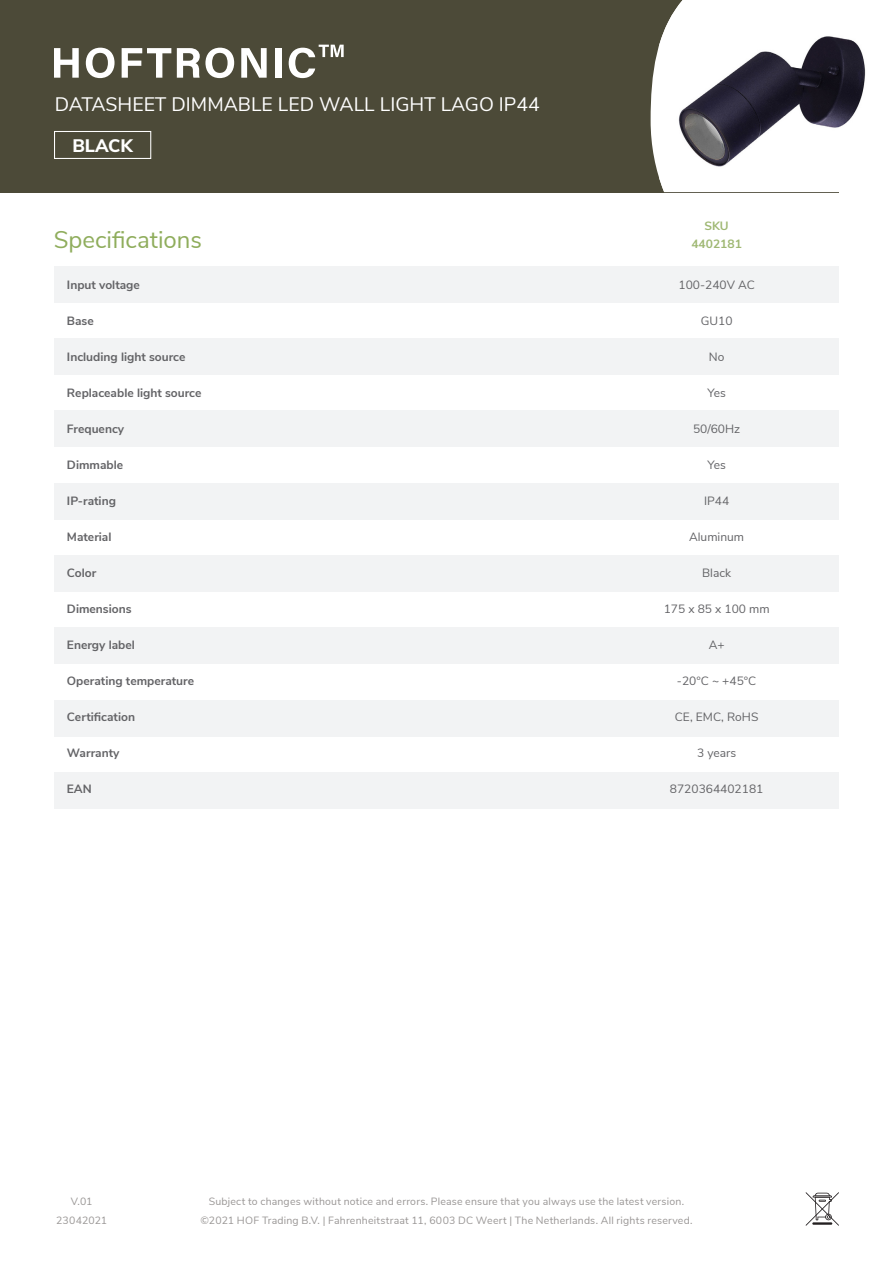
<style>
.page{position:relative;width:893px;height:1263px;background:#fff}
.page>*{position:absolute;margin:0;border:0;box-sizing:border-box;transform-origin:0 0}
.t1{font:24px "Nunito Sans";color:#8fad5c}
.t2{font:19.5px "Nunito Sans";color:#fff}
.t3{font:800 18.15px "Nunito Sans";color:#fff}
.t4{font:700 12px "Nunito Sans";color:#636366}
.t5{font:12px "Nunito Sans";color:#636366}
.t6{font:700 12px "Nunito Sans";color:#9fb873}
.t7{font:10.5px/19.5px "Nunito Sans";letter-spacing:.02em;color:#999695;text-align:center}
</style>
<div class="page">
<svg style="left:806px;top:1192px;width:33px;height:33px"></svg>
<hr style="left:812px;top:1222px;width:20px;height:3px;background:#231f20">
<div style="left:54px;top:266px;width:785px;height:36px;background:#f2f3f4"></div>
<div style="left:54px;top:555px;width:785px;height:37px;background:#f2f3f4"></div>
<div style="left:54px;top:410px;width:785px;height:37px;background:#f2f3f4"></div>
<div style="left:54px;top:700px;width:785px;height:36px;background:#f2f3f4"></div>
<div style="left:54px;top:772px;width:785px;height:37px;background:#f2f3f4"></div>
<div style="left:54px;top:338px;width:785px;height:37px;background:#f2f3f4"></div>
<div style="left:54px;top:628px;width:785px;height:36px;background:#f2f3f4"></div>
<div style="left:54px;top:483px;width:785px;height:36px;background:#f2f3f4"></div>
<div style="left:0;top:0;width:839px;height:192px;background:#4c4a38"></div>
<svg style="left:651px;top:46px;width:8px;height:131px"></svg>
<img style="left:659px;top:0;width:207px;height:192px">
<svg style="left:54px;top:48px;width:25px;height:30px"></svg>
<svg style="left:86px;top:48px;width:29px;height:30px"></svg>
<svg style="left:122px;top:48px;width:49px;height:30px"></svg>
<svg style="left:177px;top:48px;width:57px;height:30px"></svg>
<svg style="left:241px;top:48px;width:26px;height:30px"></svg>
<div style="left:275px;top:48px;width:7px;height:30px;background:#fff"></div>
<svg style="left:289px;top:45px;width:55px;height:33px"></svg>
<div style="left:54px;top:131px;width:97px;height:28px;border:1px solid #fff"></div>
<p class="t2" style="left:55px;top:90px;width:487px">DATASHEET DIMMABLE LED WALL LIGHT LAGO IP44</p>
<p class="t3" style="left:72px;top:132px;width:62px">BLACK</p>
<p class="t1" style="left:54px;top:222px;width:150px">Specifications</p>
<p class="t4" style="left:67px;top:276px;width:74px">Input voltage</p>
<p class="t4" style="left:67px;top:312px;width:28px">Base</p>
<p class="t4" style="left:67px;top:348px;width:120px">Including light source</p>
<p class="t4" style="left:67px;top:384px;width:136px">Replaceable light source</p>
<p class="t4" style="left:67px;top:420px;width:59px">Frequency</p>
<p class="t4" style="left:67px;top:456px;width:58px">Dimmable</p>
<p class="t4" style="left:67px;top:492px;width:50px">IP-rating</p>
<p class="t4" style="left:67px;top:528px;width:46px">Material</p>
<p class="t4" style="left:67px;top:564px;width:31px">Color</p>
<p class="t4" style="left:67px;top:600px;width:66px">Dimensions</p>
<p class="t4" style="left:67px;top:636px;width:69px">Energy label</p>
<p class="t4" style="left:67px;top:672px;width:129px">Operating temperature</p>
<p class="t4" style="left:67px;top:708px;width:70px">Certification</p>
<p class="t4" style="left:67px;top:744px;width:54px">Warranty</p>
<p class="t4" style="left:67px;top:780px;width:26px">EAN</p>
<p class="t6" style="left:704px;top:217px;width:26px">SKU</p>
<p class="t6" style="left:691px;top:235px;width:52px">4402181</p>
<p class="t5" style="left:678px;top:276px;width:78px">100-240V AC</p>
<p class="t5" style="left:701px;top:312px;width:33px">GU10</p>
<p class="t5" style="left:709px;top:348px;width:17px">No</p>
<p class="t5" style="left:707px;top:384px;width:20px">Yes</p>
<p class="t5" style="left:693px;top:420px;width:49px">50/60Hz</p>
<p class="t5" style="left:707px;top:456px;width:20px">Yes</p>
<p class="t5" style="left:704px;top:492px;width:27px">IP44</p>
<p class="t5" style="left:689px;top:528px;width:57px">Aluminum</p>
<p class="t5" style="left:702px;top:564px;width:30px">Black</p>
<p class="t5" style="left:664px;top:600px;width:107px">175 x 85 x 100 mm</p>
<p class="t5" style="left:709px;top:636px;width:17px">A+</p>
<p class="t5" style="left:677px;top:672px;width:81px">-20°C ~ +45°C</p>
<p class="t5" style="left:675px;top:708px;width:85px">CE, EMC, RoHS</p>
<p class="t5" style="left:697px;top:744px;width:41px">3 years</p>
<p class="t5" style="left:670px;top:780px;width:95px">8720364402181</p>
<p class="t7" style="left:56px;top:1190px;width:53px">V.01<br>23042021</p>
<p class="t7" style="left:200px;top:1190px;width:493px">Subject to changes without notice and errors. Please ensure that you always use the latest version. ©2021 HOF Trading B.V. | Fahrenheitstraat 11, 6003 DC Weert | The Netherlands. All rights reserved.</p>
</div>
